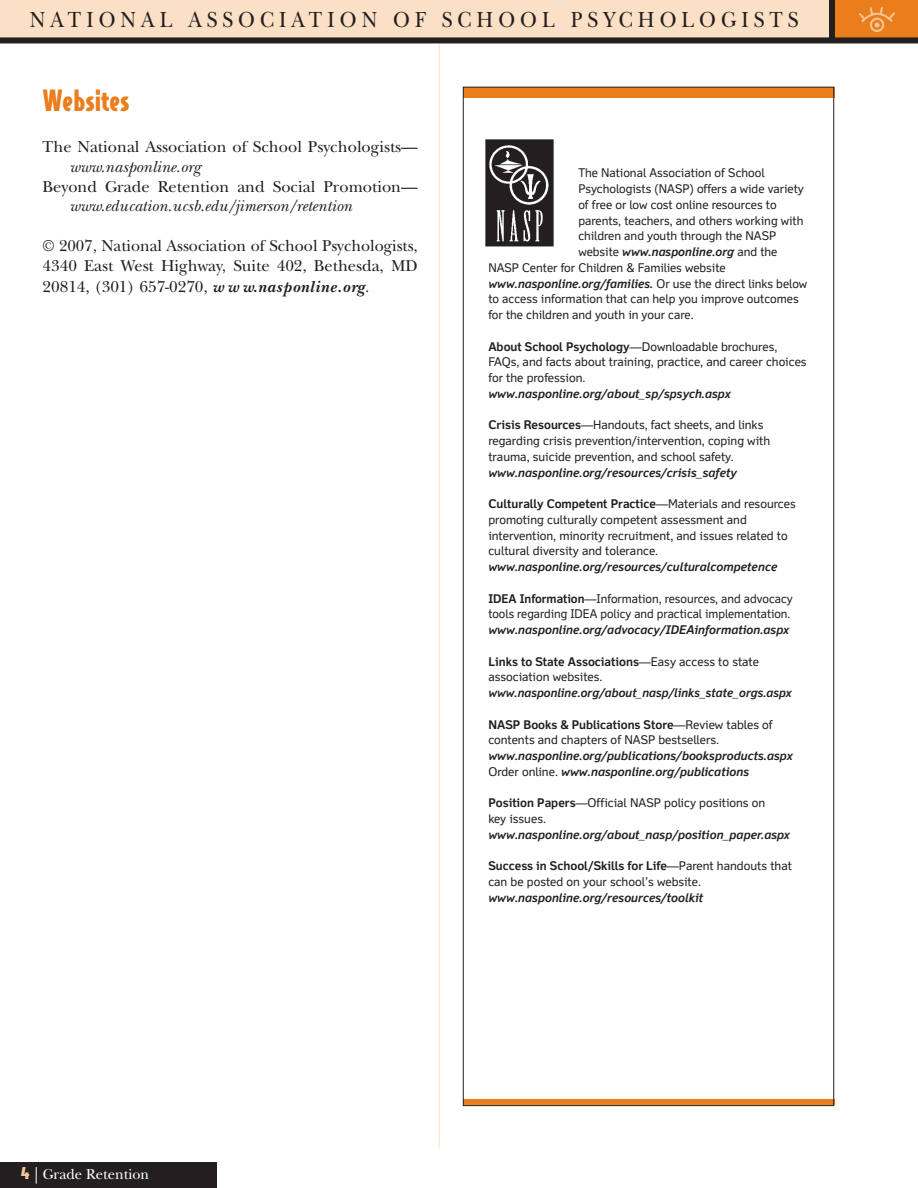
<style>
.page{position:relative;width:918px;height:1188px;background:#fff}
.page>*{position:absolute;margin:0;border:0;box-sizing:border-box;transform-origin:0 0}
.t1{font:900 27px "OPTI Jake";color:#ea7e1d}
.t2{font:22.8px "New Baskerville";letter-spacing:.245em;color:#231f20;scale:.9 1}
.t3{font:16.5px/20.1px "New Baskerville";color:#231f20;text-align:justify}
.t4{font:italic 16.5px "New Baskerville";color:#231f20}
.t5{font:15px "New Baskerville";color:#fff}
.t6{font:12px/15.8px "Felbridge";color:#231f20}
.t7{font:italic 700 12px/15.8px "Felbridge";color:#231f20}
.s1{font-weight:700;font-style:italic}
.s2{font-weight:400;font-style:normal}
.s3{font-weight:700}
.s4{font-family:"OPTI Jake";font-weight:900;color:#f7c698}
</style>
<div class="page">
<hr style="left:439px;top:40px;width:1px;height:1107px;background:#fbe0c6">
<div style="left:0;top:0;width:831px;height:40px;background:#fbe0c6"></div>
<div style="left:831px;top:0;width:87px;height:40px;background:#ea7e1d"></div>
<img style="left:859px;top:7px;width:35px;height:25px">
<div style="left:829px;top:0;width:6px;height:40px;background:#231f20"></div>
<div style="left:0;top:37px;width:918px;height:6px;background:#231f20"></div>
<div style="left:0;top:1162px;width:217px;height:26px;background:#231f20"></div>
<svg style="left:36px;top:1167px;width:1px;height:17px"></svg>
<div style="left:463px;top:87px;width:371px;height:10px;background:#ea7e1d"></div>
<div style="left:463px;top:1100px;width:371px;height:5px;background:#ea7e1d"></div>
<img style="left:486px;top:140px;width:68px;height:107px">
<h2 class="t2" style="left:30px;top:6px;width:856px">NATIONAL ASSOCIATION OF SCHOOL PSYCHOLOGISTS</h2>
<h1 class="t1" style="left:43px;top:86px;width:88px">Websites</h1>
<h3 class="t3" style="left:43px;top:137px;width:377px">The National Association of School Psychologists—</h3>
<h3 class="t4" style="left:70px;top:157px;width:132px">www.nasponline.org</h3>
<h3 class="t3" style="left:43px;top:176px;width:377px">Beyond Grade Retention and Social Promotion—</h3>
<h3 class="t4" style="left:70px;top:196px;width:284px">www.education.ucsb.edu/jimerson/retention</h3>
<h3 class="t3" style="left:43px;top:236px;width:377px">© 2007, National Association of School Psychologists, 4340 East West Highway, Suite 402, Bethesda, MD 20814, (301) 657-0270, <span class="s1">w w w.nasponline.org</span>.</h3>
<p class="t6" style="left:578px;top:166px;width:188px">The National Association of School</p>
<p class="t6" style="left:578px;top:182px;width:227px">Psychologists (NASP) offers a wide variety</p>
<p class="t6" style="left:578px;top:198px;width:200px">of free or low cost online resources to</p>
<p class="t6" style="left:578px;top:214px;width:227px">parents, teachers, and others working with</p>
<p class="t6" style="left:578px;top:229px;width:199px">children and youth through the NASP</p>
<p class="t7" style="left:578px;top:245px;width:201px"><span class="s2">website</span> www.nasponline.org <span class="s2">and the</span></p>
<p class="t6" style="left:488px;top:261px;width:239px">NASP Center for Children &amp; Families website</p>
<p class="t7" style="left:488px;top:277px;width:320px">www.nasponline.org/families. <span class="s2">Or use the direct links below</span></p>
<p class="t6" style="left:488px;top:292px;width:312px">to access information that can help you improve outcomes</p>
<p class="t6" style="left:488px;top:308px;width:207px">for the children and youth in your care.</p>
<p class="t6" style="left:488px;top:340px;width:320px"><span class="s3">About School Psychology</span>—Downloadable brochures,<br>FAQs, and facts about training, practice, and career choices for the profession.</p>
<p class="t7" style="left:488px;top:387px;width:244px">www.nasponline.org/about_sp/spsych.aspx</p>
<p class="t6" style="left:488px;top:418px;width:283px"><span class="s3">Crisis Resources</span>—Handouts, fact sheets, and links regarding crisis prevention/intervention, coping with trauma, suicide prevention, and school safety.</p>
<p class="t7" style="left:488px;top:466px;width:250px">www.nasponline.org/resources/crisis_safety</p>
<p class="t6" style="left:488px;top:497px;width:309px"><span class="s3">Culturally Competent Practice</span>—Materials and resources promoting culturally competent assessment and intervention, minority recruitment, and issues related to cultural diversity and tolerance.</p>
<p class="t7" style="left:488px;top:560px;width:291px">www.nasponline.org/resources/culturalcompetence</p>
<p class="t6" style="left:488px;top:592px;width:306px"><span class="s3">IDEA Information</span>—Information, resources, and advocacy tools regarding IDEA policy and practical implementation.</p>
<p class="t7" style="left:488px;top:623px;width:302px">www.nasponline.org/advocacy/IDEAinformation.aspx</p>
<p class="t6" style="left:488px;top:655px;width:272px"><span class="s3">Links to State Associations</span>—Easy access to state association websites.</p>
<p class="t7" style="left:488px;top:686px;width:305px">www.nasponline.org/about_nasp/links_state_orgs.aspx</p>
<p class="t6" style="left:488px;top:718px;width:286px"><span class="s3">NASP Books &amp; Publications Store</span>—Review tables of contents and chapters of NASP bestsellers.</p>
<p class="t7" style="left:488px;top:749px;width:306px">www.nasponline.org/publications/booksproducts.aspx<br><span class="s2">Order online.</span> www.nasponline.org/publications</p>
<p class="t6" style="left:488px;top:796px;width:278px"><span class="s3">Position Papers</span>—Official NASP policy positions on key issues.</p>
<p class="t7" style="left:488px;top:828px;width:303px">www.nasponline.org/about_nasp/position_paper.aspx</p>
<p class="t6" style="left:488px;top:859px;width:305px"><span class="s3">Success in School/Skills for Life</span>—Parent handouts that can be posted on your school’s website.</p>
<p class="t7" style="left:488px;top:891px;width:216px">www.nasponline.org/resources/toolkit</p>
<p class="t5" style="left:20px;top:1165px;width:131px"><span class="s4">4</span> Grade Retention</p>
</div>
